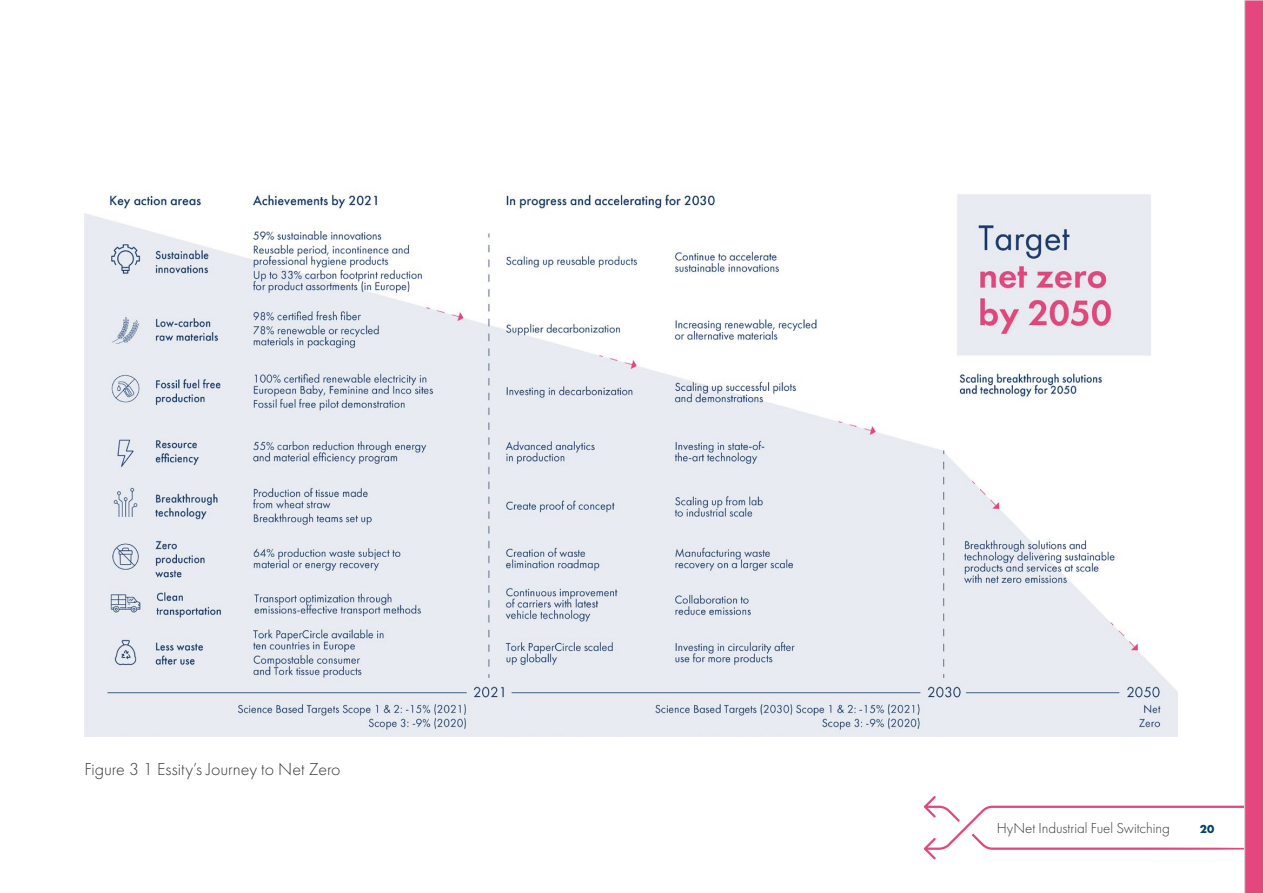
<style>
.page{position:relative;width:1263px;height:893px;background:#fff}
.page>*{position:absolute;margin:0;border:0;box-sizing:border-box;transform-origin:0 0}
.t1{font:300 18px "Futura PT";letter-spacing:-.005em;color:#383636}
.t2{font:300 15px "Futura PT";letter-spacing:-.005em;color:#383636}
.t3{font:700 12px "Futura PT";color:#034269}
</style>
<div class="page">
<img style="left:84px;top:190px;width:840px;height:546px">
<svg style="left:924px;top:0;width:339px;height:893px"></svg>
<p class="t1" style="left:84px;top:759px;width:258px">Figure 3 1 Essity’s Journey to Net Zero</p>
<p class="t2" style="left:997px;top:820px;width:174px">HyNet Industrial Fuel Switching</p>
<p class="t3" style="left:1200px;top:822px;width:16px">20</p>
</div>
